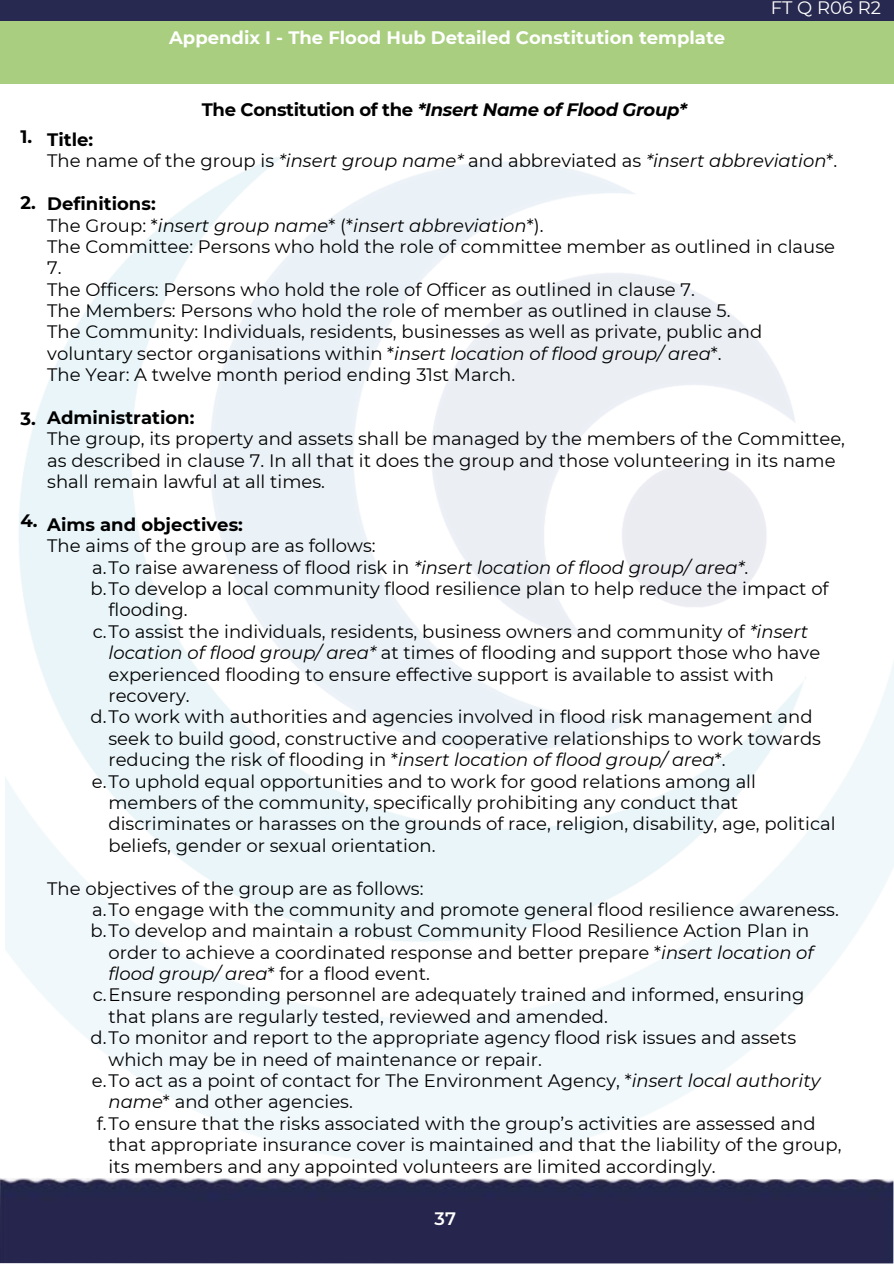
<style>
.page{position:relative;width:894px;height:1264px;background:#fff}
.page>*{position:absolute;margin:0;border:0;box-sizing:border-box;transform-origin:0 0}
.t1{font:18px/21.3px "Montserrat";color:#000}
.t2{font:italic 18px "Montserrat";color:#000}
.t3{font:700 18px "Montserrat";color:#000}
.t4{font:700 18px "Montserrat";color:#fff}
.t5{font:italic 700 18px "Montserrat";letter-spacing:-.02em;color:#000}
.t6{font:18px "Montserrat";color:#fff}
.t7{font:600 18px "Montserrat";color:#fff}
.s1{font-style:normal}
.s2{font-style:italic}
</style>
<div class="page">
<div style="left:0;top:20px;width:893px;height:64px;background:#a9ce80"></div>
<div style="left:0;top:1px;width:893px;height:19px;background:#282950"></div>
<div style="left:0;top:1178px;width:893px;height:85px;background:#26254d"></div>
<h2 class="t4" style="left:169px;top:27px;width:557px">Appendix I - The Flood Hub Detailed Constitution template</h2>
<p class="t6" style="left:770px;top:-4px;width:112px">FT Q R06 R2</p>
<h2 class="t3" style="left:21px;top:125px;width:13px">1.</h2>
<h2 class="t3" style="left:21px;top:191px;width:17px">2.</h2>
<h2 class="t3" style="left:21px;top:407px;width:17px">3.</h2>
<p class="t3" style="left:21px;top:510px;width:19px">4.</p>
<h2 class="t5" style="left:202px;top:99px;width:486px"><span class="s1">The Constitution of the</span> *Insert Name of Flood Group*</h2>
<p class="t3" style="left:47px;top:129px;width:47px">Title:</p>
<p class="t1" style="left:47px;top:150px;width:791px">The name of the group is <span class="s2">*insert group name*</span> and abbreviated as <span class="s2">*insert abbreviation</span>*.</p>
<p class="t3" style="left:47px;top:193px;width:110px">Definitions:</p>
<p class="t2" style="left:47px;top:214px;width:497px"><span class="s1">The Group: *</span>insert group name<span class="s1">* (*</span>insert abbreviation<span class="s1">*).</span></p>
<p class="t1" style="left:47px;top:236px;width:789px">The Committee: Persons who hold the role of committee member as outlined in clause<br>7.</p>
<p class="t1" style="left:47px;top:278px;width:649px">The Officers: Persons who hold the role of Officer as outlined in clause 7.</p>
<p class="t1" style="left:47px;top:300px;width:684px">The Members: Persons who hold the role of member as outlined in clause 5.</p>
<p class="t1" style="left:47px;top:321px;width:716px">The Community: Individuals, residents, businesses as well as private, public and voluntary sector organisations within *<span class="s2">insert location of flood group/ area</span>*.</p>
<p class="t1" style="left:47px;top:364px;width:469px">The Year: A twelve month period ending 31st March.</p>
<p class="t3" style="left:47px;top:406px;width:149px">Administration:</p>
<p class="t1" style="left:47px;top:428px;width:799px">The group, its property and assets shall be managed by the members of the Committee, as described in clause 7. In all that it does the group and those volunteering in its name shall remain lawful at all times.</p>
<p class="t3" style="left:47px;top:513px;width:197px">Aims and objectives:</p>
<p class="t1" style="left:47px;top:535px;width:330px">The aims of the group are as follows:</p>
<p class="t2" style="left:92px;top:556px;width:657px"><span class="s1">a.To raise awareness of flood risk in</span> *insert location of flood group/ area*<span class="s1">.</span></p>
<p class="t1" style="left:108px;top:578px;width:721px;text-indent:-18px">b.To develop a local community flood resilience plan to help reduce the impact of flooding.</p>
<p class="t1" style="left:108px;top:620px;width:713px;text-indent:-16px">c.To assist the individuals, residents, business owners and community of <span class="s2">*insert location of flood group/ area*</span> at times of flooding and support those who have experienced flooding to ensure effective support is available to assist with recovery.</p>
<p class="t1" style="left:108px;top:706px;width:714px;text-indent:-18px">d.To work with authorities and agencies involved in flood risk management and seek to build good, constructive and cooperative relationships to work towards reducing the risk of flooding in *<span class="s2">insert location of flood group/ area</span>*.</p>
<p class="t1" style="left:108px;top:770px;width:728px;text-indent:-17px">e.To uphold equal opportunities and to work for good relations among all members of the community, specifically prohibiting any conduct that discriminates or harasses on the grounds of race, religion, disability, age, political beliefs, gender or sexual orientation.</p>
<p class="t1" style="left:47px;top:877px;width:378px">The objectives of the group are as follows:</p>
<p class="t1" style="left:92px;top:898px;width:748px">a.To engage with the community and promote general flood resilience awareness.</p>
<p class="t1" style="left:108px;top:920px;width:706px;text-indent:-18px">b.To develop and maintain a robust Community Flood Resilience Action Plan in order to achieve a coordinated response and better prepare *<span class="s2">insert location of flood group/ area</span>* for a flood event.</p>
<p class="t1" style="left:108px;top:984px;width:697px;text-indent:-16px">c.Ensure responding personnel are adequately trained and informed, ensuring that plans are regularly tested, reviewed and amended.</p>
<p class="t1" style="left:108px;top:1027px;width:689px;text-indent:-18px">d.To monitor and report to the appropriate agency flood risk issues and assets which may be in need of maintenance or repair.</p>
<p class="t1" style="left:108px;top:1069px;width:713px;text-indent:-17px">e.To act as a point of contact for The Environment Agency, *<span class="s2">insert local authority name</span>* and other agencies.</p>
<p class="t1" style="left:108px;top:1112px;width:734px;text-indent:-12px">f.To ensure that the risks associated with the group’s activities are assessed and that appropriate insurance cover is maintained and that the liability of the group, its members and any appointed volunteers are limited accordingly.</p>
<h2 class="t7" style="left:434px;top:1207px;width:23px">37</h2>
</div>
